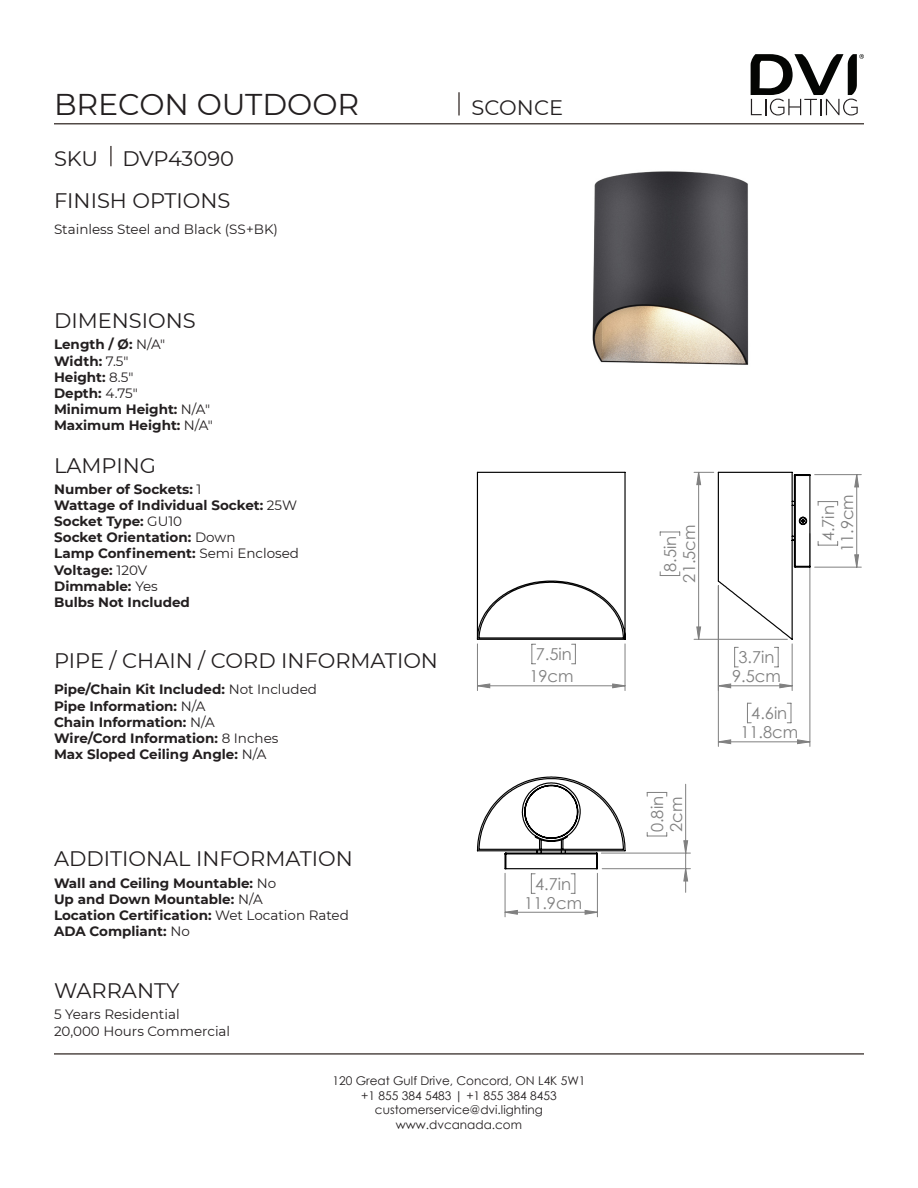
<style>
.page{position:relative;width:918px;height:1188px;background:#fff}
.page>*{position:absolute;margin:0;border:0;box-sizing:border-box;transform-origin:0 0}
.t1{font:30px "Montserrat";color:#231f20}
.t2{font:21px "Montserrat";color:#231f20}
.Spec_Line_Art{font:16.5px/18.9px "Century Gothic";color:#808080;text-align:center}
.t3{font:700 13.5px "Montserrat";color:#231f20}
.t4{font:13.5px/16.2px "Montserrat";color:#231f20}
.t5{font:12px/14.4px "Century Gothic";color:#231f20;text-align:center}
.s1{font-weight:400}
</style>
<div class="page">
<svg style="left:751px;top:54px;width:113px;height:61px"></svg>
<hr style="left:54px;top:123px;width:810px;height:1px;background:#524a47">
<hr style="left:54px;top:1053px;width:810px;height:2px;background:#524a47">
<hr style="left:458px;top:92px;width:2px;height:23px;background:#524a47">
<hr style="left:110px;top:146px;width:2px;height:20px;background:#524a47">
<img style="left:592px;top:171px;width:157px;height:194px">
<hr style="left:477px;top:644px;width:1px;height:47px;background:#808080">
<hr style="left:625px;top:644px;width:1px;height:47px;background:#808080">
<hr style="left:505px;top:873px;width:1px;height:44px;background:#808080">
<hr style="left:597px;top:873px;width:1px;height:44px;background:#808080">
<svg style="left:660px;top:572px;width:20px;height:4px"></svg>
<svg style="left:660px;top:532px;width:20px;height:4px"></svg>
<hr style="left:815px;top:474px;width:46px;height:1px;background:#808080">
<hr style="left:815px;top:567px;width:46px;height:1px;background:#808080">
<svg style="left:477px;top:684px;width:212px;height:230px"></svg>
<svg style="left:684px;top:472px;width:175px;height:409px"></svg>
<svg style="left:476px;top:471px;width:150px;height:193px"></svg>
<svg style="left:694px;top:471px;width:117px;height:170px"></svg>
<svg style="left:476px;top:776px;width:150px;height:118px"></svg>
<p class="t1" style="left:54px;top:84px;width:307px">BRECON OUTDOOR</p>
<p class="t2" style="left:54px;top:144px;width:46px">SKU</p>
<p class="t2" style="left:122px;top:144px;width:113px">DVP43090</p>
<h2 class="t2" style="left:54px;top:186px;width:178px">FINISH OPTIONS</h2>
<p class="t4" style="left:54px;top:220px;width:226px">Stainless Steel and Black (SS+BK)</p>
<p class="t2" style="left:54px;top:306px;width:143px">DIMENSIONS</p>
<p class="t3" style="left:54px;top:335px;width:113px">Length / Ø: <span class="s1">N/A"</span></p>
<p class="t3" style="left:54px;top:351px;width:76px">Width: <span class="s1">7.5"</span></p>
<p class="t3" style="left:54px;top:367px;width:81px">Height: <span class="s1">8.5"</span></p>
<p class="t3" style="left:54px;top:383px;width:85px">Depth: <span class="s1">4.75"</span></p>
<p class="t3" style="left:54px;top:400px;width:158px">Minimum Height: <span class="s1">N/A"</span></p>
<p class="t3" style="left:54px;top:416px;width:161px">Maximum Height: <span class="s1">N/A"</span></p>
<p class="t2" style="left:54px;top:451px;width:104px">LAMPING</p>
<p class="t3" style="left:54px;top:479px;width:149px">Number of Sockets: <span class="s1">1</span></p>
<p class="t3" style="left:54px;top:495px;width:244px">Wattage of Individual Socket: <span class="s1">25W</span></p>
<p class="t3" style="left:54px;top:512px;width:130px">Socket Type: <span class="s1">GU10</span></p>
<p class="t3" style="left:54px;top:528px;width:183px">Socket Orientation: <span class="s1">Down</span></p>
<p class="t3" style="left:54px;top:544px;width:246px">Lamp Confinement: <span class="s1">Semi Enclosed</span></p>
<p class="t3" style="left:54px;top:560px;width:94px">Voltage: <span class="s1">120V</span></p>
<p class="t3" style="left:54px;top:576px;width:105px">Dimmable: <span class="s1">Yes</span></p>
<p class="t3" style="left:54px;top:593px;width:137px">Bulbs Not Included</p>
<p class="t2" style="left:54px;top:646px;width:386px">PIPE / CHAIN / CORD INFORMATION</p>
<p class="t3" style="left:54px;top:680px;width:265px">Pipe/Chain Kit Included: <span class="s1">Not Included</span></p>
<p class="t3" style="left:54px;top:696px;width:153px">Pipe Information: <span class="s1">N/A</span></p>
<p class="t3" style="left:54px;top:712px;width:162px">Chain Information: <span class="s1">N/A</span></p>
<p class="t3" style="left:54px;top:729px;width:226px">Wire/Cord Information: <span class="s1">8 Inches</span></p>
<p class="t3" style="left:54px;top:745px;width:214px">Max Sloped Ceiling Angle: <span class="s1">N/A</span></p>
<p class="t2" style="left:54px;top:844px;width:300px">ADDITIONAL INFORMATION</p>
<p class="t3" style="left:54px;top:873px;width:224px">Wall and Ceiling Mountable: <span class="s1">No</span></p>
<p class="t3" style="left:54px;top:889px;width:210px">Up and Down Mountable: <span class="s1">N/A</span></p>
<p class="t3" style="left:54px;top:906px;width:296px">Location Certification: <span class="s1">Wet Location Rated</span></p>
<p class="t3" style="left:54px;top:922px;width:137px">ADA Compliant: <span class="s1">No</span></p>
<h2 class="t2" style="left:54px;top:977px;width:127px">WARRANTY</h2>
<p class="t4" style="left:54px;top:1006px;width:178px">5 Years Residential<br>20,000 Hours Commercial</p>
<p class="t2" style="left:472px;top:94px;width:93px">SCONCE</p>
<p class="Spec_Line_Art" style="left:529px;top:643px;width:46px;line-height:22px">7.5in<br>19cm</p>
<p class="Spec_Line_Art" style="left:524px;top:874px;width:59px">4.7in<br>11.9cm</p>
<p class="t5" style="left:332px;top:1074px;width:255px">120 Great Gulf Drive, Concord, ON L4K 5W1 +1 855 384 5483 | +1 855 384 8453 customerservice@dvi.lighting www.dvcanada.com</p>
<p class="Spec_Line_Art" style="left:661px;top:583px;width:59px;rotate:-90deg">8.5in<br>21.5cm</p>
<p class="Spec_Line_Art" style="left:648px;top:832px;width:38px;text-align:left;rotate:-90deg">0.8in<br>2cm</p>
<p class="Spec_Line_Art" style="left:819px;top:552px;width:59px;rotate:-90deg">4.7in<br>11.9cm</p>
<p class="Spec_Line_Art" style="left:732px;top:648px;width:50px">3.7in<br>9.5cm</p>
<p class="Spec_Line_Art" style="left:740px;top:704px;width:59px">4.6in<br>11.8cm</p>
</div>
